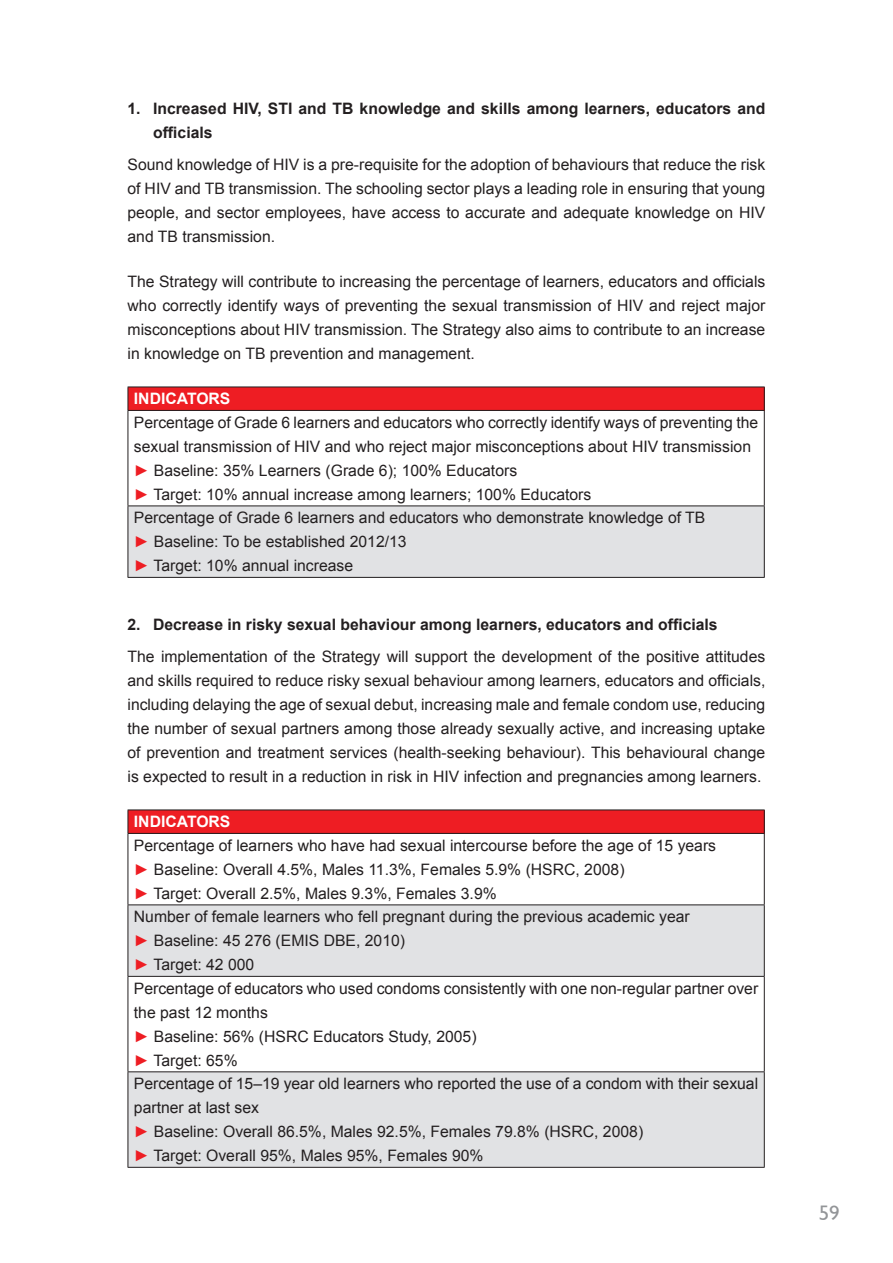
<style>
.page{position:relative;width:893px;height:1263px;background:#fff}
.page>*{position:absolute;margin:0;border:0;box-sizing:border-box;transform-origin:0 0}
.t1{font:21px "Gill Sans";color:#939598}
.t2{font:15.75px/23.9px "Arial";color:#231f20;text-align:justify}
.t3{font:700 15.75px/24px "Arial";color:#231f20}
.t4{font:700 15.75px "Arial";color:#fff}
.s1{color:#ee1d23}
</style>
<div class="page">
<div style="left:128px;top:387px;width:636px;height:23px;background:#ee1d23"></div>
<div style="left:128px;top:506px;width:636px;height:71px;background:#e1e2e4"></div>
<hr style="left:128px;top:387px;width:637px;height:1px;background:#231f20">
<svg style="left:128px;top:387px;width:1px;height:23px"></svg>
<svg style="left:764px;top:387px;width:1px;height:23px"></svg>
<hr style="left:128px;top:410px;width:637px;height:1px;background:#231f20">
<hr style="left:128px;top:411px;width:1px;height:94px;background:#231f20">
<hr style="left:764px;top:411px;width:1px;height:94px;background:#231f20">
<hr style="left:128px;top:505px;width:637px;height:1px;background:#231f20">
<hr style="left:128px;top:506px;width:1px;height:71px;background:#231f20">
<hr style="left:764px;top:506px;width:1px;height:71px;background:#231f20">
<hr style="left:128px;top:577px;width:637px;height:1px;background:#231f20">
<div style="left:128px;top:810px;width:636px;height:23px;background:#ee1d23"></div>
<svg style="left:129px;top:905px;width:635px;height:262px;fill:#e1e2e4"></svg>
<hr style="left:128px;top:809px;width:637px;height:1px;background:#231f20">
<svg style="left:128px;top:810px;width:1px;height:23px"></svg>
<svg style="left:764px;top:810px;width:1px;height:23px"></svg>
<hr style="left:128px;top:833px;width:637px;height:1px;background:#231f20">
<hr style="left:128px;top:834px;width:1px;height:70px;background:#231f20">
<hr style="left:764px;top:834px;width:1px;height:70px;background:#231f20">
<hr style="left:128px;top:904px;width:637px;height:1px;background:#231f20">
<hr style="left:128px;top:905px;width:1px;height:71px;background:#231f20">
<hr style="left:764px;top:905px;width:1px;height:71px;background:#231f20">
<hr style="left:128px;top:976px;width:637px;height:1px;background:#231f20">
<hr style="left:128px;top:977px;width:1px;height:94px;background:#231f20">
<hr style="left:764px;top:977px;width:1px;height:94px;background:#231f20">
<hr style="left:128px;top:1071px;width:637px;height:1px;background:#231f20">
<hr style="left:128px;top:1072px;width:1px;height:95px;background:#231f20">
<hr style="left:764px;top:1072px;width:1px;height:95px;background:#231f20">
<hr style="left:128px;top:1167px;width:637px;height:1px;background:#231f20">
<p class="t3" style="left:153px;top:96px;width:614px;text-indent:-26px">1. Increased HIV, STI and TB knowledge and skills among learners, educators and officials</p>
<p class="t2" style="left:128px;top:153px;width:639px">Sound knowledge of HIV is a pre-requisite for the adoption of behaviours that reduce the risk of HIV and TB transmission. The schooling sector plays a leading role in ensuring that young people, and sector employees, have access to accurate and adequate knowledge on HIV and TB transmission.</p>
<p class="t2" style="left:128px;top:270px;width:639px">The Strategy will contribute to increasing the percentage of learners, educators and officials who correctly identify ways of preventing the sexual transmission of HIV and reject major misconceptions about HIV transmission. The Strategy also aims to contribute to an increase in knowledge on TB prevention and management.</p>
<p class="t4" style="left:134px;top:390px;width:98px">INDICATORS</p>
<p class="t2" style="left:134px;top:410px;width:626px;text-align:left">Percentage of Grade 6 learners and educators who correctly identify ways of preventing the sexual transmission of HIV and who reject major misconceptions about HIV transmission <span class="s1">►</span> Baseline: 35% Learners (Grade 6); 100% Educators<br><span class="s1">►</span> Target: 10% annual increase among learners; 100% Educators<br>Percentage of Grade 6 learners and educators who demonstrate knowledge of TB<br><span class="s1">►</span> Baseline: To be established 2012/13<br><span class="s1">►</span> Target: 10% annual increase</p>
<p class="t3" style="left:128px;top:612px;width:592px">2. Decrease in risky sexual behaviour among learners, educators and officials</p>
<p class="t2" style="left:128px;top:645px;width:639px">The implementation of the Strategy will support the development of the positive attitudes and skills required to reduce risky sexual behaviour among learners, educators and officials, including delaying the age of sexual debut, increasing male and female condom use, reducing the number of sexual partners among those already sexually active, and increasing uptake of prevention and treatment services (health-seeking behaviour). This behavioural change is expected to result in a reduction in risk in HIV infection and pregnancies among learners.</p>
<p class="t4" style="left:134px;top:813px;width:98px">INDICATORS</p>
<p class="t2" style="left:134px;top:833px;width:626px;text-align:left">Percentage of learners who have had sexual intercourse before the age of 15 years<br><span class="s1">►</span> Baseline: Overall 4.5%, Males 11.3%, Females 5.9% (HSRC, 2008)<br><span class="s1">►</span> Target: Overall 2.5%, Males 9.3%, Females 3.9%<br>Number of female learners who fell pregnant during the previous academic year<br><span class="s1">►</span> Baseline: 45 276 (EMIS DBE, 2010)<br><span class="s1">►</span> Target: 42 000<br>Percentage of educators who used condoms consistently with one non-regular partner over the past 12 months<br><span class="s1">►</span> Baseline: 56% (HSRC Educators Study, 2005)<br><span class="s1">►</span> Target: 65%<br>Percentage of 15–19 year old learners who reported the use of a condom with their sexual partner at last sex<br><span class="s1">►</span> Baseline: Overall 86.5%, Males 92.5%, Females 79.8% (HSRC, 2008)<br><span class="s1">►</span> Target: Overall 95%, Males 95%, Females 90%</p>
<h1 class="t1" style="left:819px;top:1201px;width:22px">59</h1>
</div>
